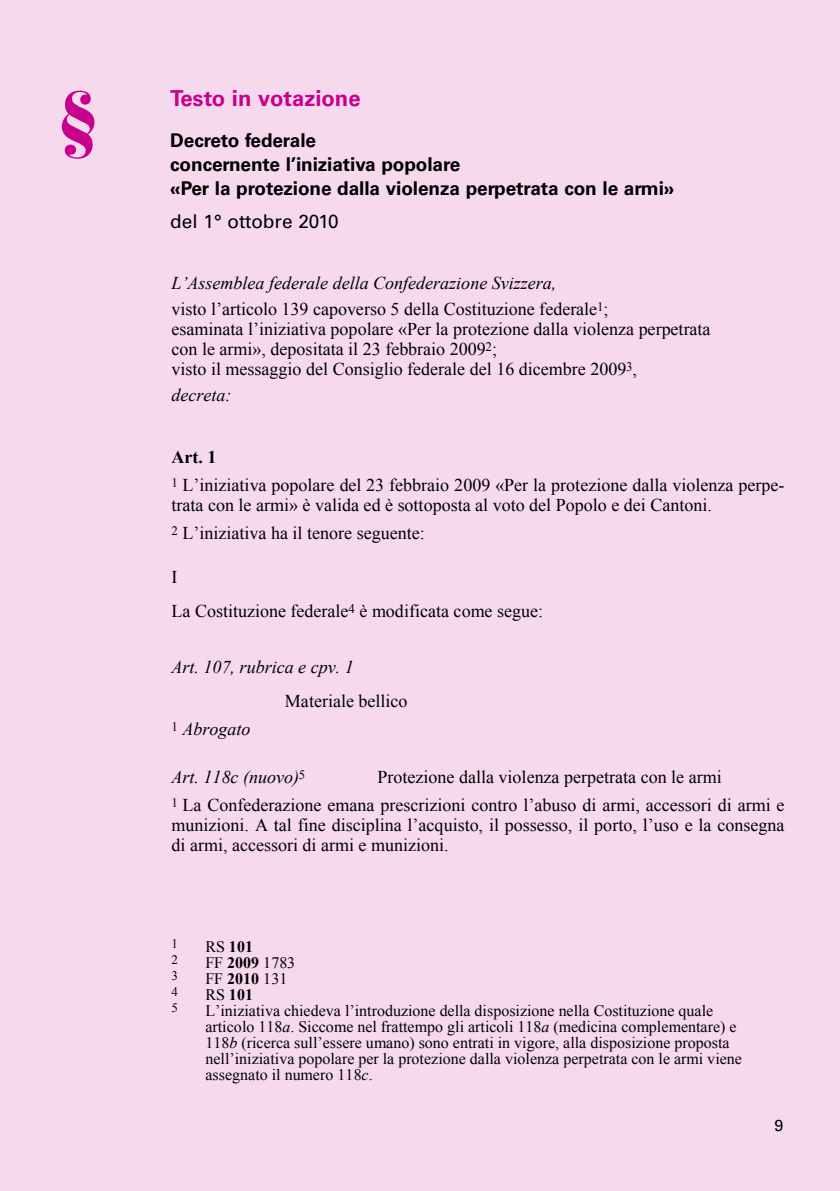
<style>
.page{position:relative;width:840px;height:1191px;background:#fff}
.page>*{position:absolute;margin:0;border:0;box-sizing:border-box;transform-origin:0 0}
.t1{font:900 70px "Bauer Bodoni";color:#c7008d}
.t2{font:700 22px "Univers";color:#c7008d}
.t3{font:700 19px/24px "Univers";letter-spacing:-.005em;color:#000}
.t4{font:19px "Univers";color:#000}
.t5{font:18px/20px "Times New Roman";color:#000}
.t6{font:italic 18px "Times New Roman";color:#000}
.t7{font:16px/16px "Times New Roman";color:#000}
.t8{font:700 16px "Times New Roman";color:#000}
.t9{font:16px "Univers";color:#000}
.t10{font:13px "Times New Roman";color:#000}
.s1{font-style:italic}
.s2{font-weight:700}
.s3{font-weight:400}
</style>
<div class="page">
<div style="left:0;top:0;width:839px;height:1191px;background:#f7d9ee"></div>
<h1 class="t1" style="left:57px;top:90px;width:44px">§</h1>
<p class="t2" style="left:170px;top:90px;width:192px">Testo in votazione</p>
<p class="t3" style="left:170px;top:130px;width:505px">Decreto federale<br>concernente l’iniziativa popolare<br>«Per la protezione dalla violenza perpetrata con le armi»</p>
<p class="t4" style="left:170px;top:214px;width:170px">del 1° ottobre 2010</p>
<p class="t5" style="left:171px;top:270px;width:438px;line-height:26px"><span class="s1">&gt;’@..83;48&lt; 7898/&lt;48 9844&lt; ?127898/&lt;*5128 =+5**8/&lt;#<br></span>3&gt;65: =’F75&gt;D:=: /*$ DF9:3B76: &amp; CB==F O:65&gt;542&gt;:;B ABCB7F=B<sup>/</sup>"</p>
<p class="t5" style="left:171px;top:319px;width:540px">B6F&lt;&gt;;F5F =’&gt;;&gt;2&gt;F5&gt;3F 9:9:=F7B gIB7 =F 97:5B2&gt;:;B CF==F 3&gt;:=B;2F 9B79B57F5F<br>D:; =B F7&lt;&gt;e' CB9:6&gt;5F5F &gt;= +* ABEE7F&gt;: +11$<sup>+</sup>"<br>3&gt;65: &gt;= &lt;B66F@@&gt;: CB= O:;6&gt;@=&gt;: ABCB7F=B CB= /% C&gt;DB&lt;E7B +11$<sup>*</sup>'</p>
<p class="t6" style="left:171px;top:385px;width:62px">98:/8-&lt;&amp;</p>
<p class="t5" style="left:171px;top:443px;width:614px;line-height:28px"><span class="s2">9*(! $<br></span><sup>/</sup> K’&gt;;&gt;2&gt;F5&gt;3F 9:9:=F7B CB= +* ABEE7F&gt;: +11$ gIB7 =F 97:5B2&gt;:;B CF==F 3&gt;:=B;2F 9B79B0</p>
<p class="t5" style="left:171px;top:491px;width:541px;line-height:28px">57F5F D:; =B F7&lt;&gt;e Ò 3F=&gt;CF BC Ò 6:55:9:65F F= 3:5: CB= I:9:=: B CB&gt; OF;5:;&gt;# <sup>+</sup> K’&gt;;&gt;2&gt;F5&gt;3F ?F &gt;= 5B;:7B 6B@4B;5B,</p>
<p class="t5" style="left:171px;top:560px;width:373px;line-height:34px">L<br>KF O:65&gt;542&gt;:;B ABCB7F=B<sup>-</sup> Ò &lt;:C&gt;A&gt;DF5F D:&lt;B 6B@4B,</p>
<p class="t6" style="left:171px;top:657px;width:184px">@/-" ()$# /,;/5:&lt; 8 :0+" (</p>
<p class="t5" style="left:285px;top:691px;width:124px">JF5B7&gt;F=B EB==&gt;D:</p>
<p class="t6" style="left:171px;top:719px;width:81px"><sup>/</sup> @;/16&lt;-1</p>
<p class="t6" style="left:171px;top:767px;width:135px">@/-" ((': !2,1+1%<sup>&amp;</sup></p>
<p class="t5" style="left:171px;top:763px;width:614px;line-height:28px;text-indent:206px">I7:5B2&gt;:;B CF==F 3&gt;:=B;2F 9B79B57F5F D:; =B F7&lt;&gt;<br><sup>/</sup> KF O:;ABCB7F2&gt;:;B B&lt;F;F 97B6D7&gt;2&gt;:;&gt; D:;57: =’FE46: C&gt; F7&lt;&gt;' FDDB66:7&gt; C&gt; F7&lt;&gt; B</p>
<p class="t5" style="left:171px;top:815px;width:614px">&lt;4;&gt;2&gt;:;&gt;# P 5F= A&gt;;B C&gt;6D&gt;9=&gt;;F =’FD84&gt;65:' &gt;= 9:66B66:' &gt;= 9:75:' =’46: B =F D:;6B@;F<br>C&gt; F7&lt;&gt;' FDDB66:7&gt; C&gt; F7&lt;&gt; B &lt;4;&gt;2&gt;:;&gt;#</p>
<p class="t10" style="left:171px;top:936px;width:8px">/</p>
<p class="t8" style="left:205px;top:937px;width:49px"><span class="s3">HG</span> $%$</p>
<p class="t10" style="left:171px;top:952px;width:8px">+</p>
<p class="t7" style="left:171px;top:954px;width:125px;text-indent:34px">MM <span class="s2">#%%"</span> /(.* <sup>*</sup> MM <span class="s2">#%$%</span> /*/</p>
<p class="t8" style="left:171px;top:985px;width:83px"><sup>-</sup> <span class="s3">HG</span> $%$</p>
<p class="t10" style="left:171px;top:1000px;width:8px">&amp;</p>
<p class="t7" style="left:205px;top:1002px;width:538px">K’&gt;;&gt;2&gt;F5&gt;3F D?&gt;BCB3F =’&gt;;57:C42&gt;:;B CB==F C&gt;69:6&gt;2&gt;:;B ;B==F O:65&gt;542&gt;:;B 84F=B F75&gt;D:=: //.<span class="s1">&lt;</span># G&gt;DD:&lt;B ;B= A7F55B&lt;9: @=&gt; F75&gt;D:=&gt; //.<span class="s1">&lt;</span> !&lt;BC&gt;D&gt;;F D:&lt;9=B&lt;B;5F7B) B //.<span class="s1">;</span> !7&gt;DB7DF 64==’B66B7B 4&lt;F;:) 6:;: B;57F5&gt; &gt;; 3&gt;@:7B' F==F C&gt;69:6&gt;2&gt;:;B 97:9:65F ;B==’&gt;;&gt;2&gt;F5&gt;3F 9:9:=F7B 9B7 =F 97:5B2&gt;:;B CF==F 3&gt;:=B;2F 9B79B57F5F D:; =B F7&lt;&gt; 3&gt;B;B F66B@;F5: &gt;= ;4&lt;B7: //.<span class="s1">:</span>#</p>
<p class="t9" style="left:773px;top:1119px;width:10px">9</p>
</div>
